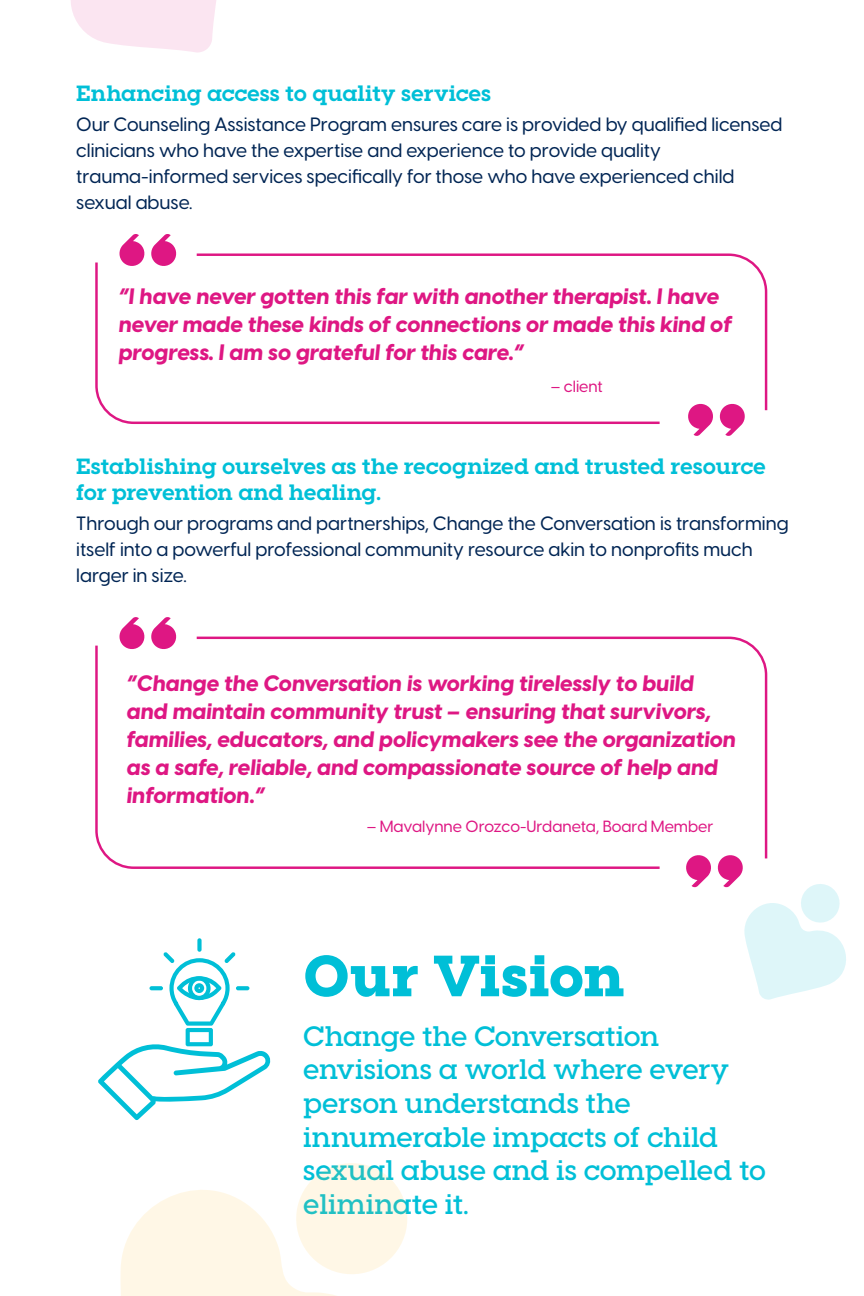
<style>
.page{position:relative;width:864px;height:1296px;background:#fff}
.page>*{position:absolute;margin:0;border:0;box-sizing:border-box;transform-origin:0 0}
.t1{font:800 58px "Visby Slab CF";color:#00bfd7}
.t2{font:600 28px/33.6px "Visby Slab CF";letter-spacing:-.015em;color:#00bfd7}
.t3{font:italic 800 22px/28px "Visby CF";color:#de1783}
.t4{font:700 22px/26.4px "Visby Slab CF";letter-spacing:-.01em;color:#00bfd7}
.t5{font:500 19px/26px "Visby CF";color:#002554}
.t6{font:500 16px "Visby CF";color:#de1783}
</style>
<div class="page">
<svg style="left:196px;top:636px;width:572px;height:218px"></svg>
<svg style="left:95px;top:643px;width:567px;height:226px"></svg>
<svg style="left:118px;top:617px;width:59px;height:33px"></svg>
<svg style="left:686px;top:854px;width:160px;height:146px"></svg>
<svg style="left:196px;top:253px;width:572px;height:158px"></svg>
<svg style="left:95px;top:260px;width:567px;height:164px"></svg>
<svg style="left:118px;top:234px;width:59px;height:33px"></svg>
<svg style="left:687px;top:403px;width:59px;height:33px"></svg>
<svg style="left:120px;top:1163px;width:287px;height:133px"></svg>
<svg style="left:71px;top:0;width:145px;height:53px"></svg>
<div style="left:197px;top:938px;width:5px;height:14px;background:#00bfd7;border-radius:2px"></div>
<svg style="left:98px;top:952px;width:173px;height:168px"></svg>
<p class="t4" style="left:76px;top:81px;width:416px">Enhancing access to quality services</p>
<p class="t5" style="left:76px;top:110px;width:708px">Our Counseling Assistance Program ensures care is provided by qualified licensed clinicians who have the expertise and experience to provide quality trauma-informed services specifically for those who have experienced child sexual abuse.</p>
<p class="t3" style="left:119px;top:281px;width:615px">“I have never gotten this far with another therapist. I have never made these kinds of connections or made this kind of progress. I am so grateful for this care.”</p>
<p class="t6" style="left:551px;top:374px;width:54px">– client</p>
<p class="t4" style="left:76px;top:453px;width:691px">Establishing ourselves as the recognized and trusted resource for prevention and healing.</p>
<p class="t5" style="left:76px;top:509px;width:714px">Through our programs and partnerships, Change the Conversation is transforming itself into a powerful professional community resource akin to nonprofits much larger in size.</p>
<p class="t3" style="left:127px;top:668px;width:611px">“Change the Conversation is working tirelessly to build and maintain community trust – ensuring that survivors, families, educators, and policymakers see the organization as a safe, reliable, and compassionate source of help and information.”</p>
<p class="t6" style="left:367px;top:815px;width:348px">– Mavalynne Orozco-Urdaneta, Board Member</p>
<h1 class="t1" style="left:303px;top:938px;width:323px">Our Vision</h1>
<h2 class="t2" style="left:303px;top:1020px;width:464px">Change the Conversation envisions a world where every person understands the innumerable impacts of child sexual abuse and is compelled to eliminate it.</h2>
</div>
